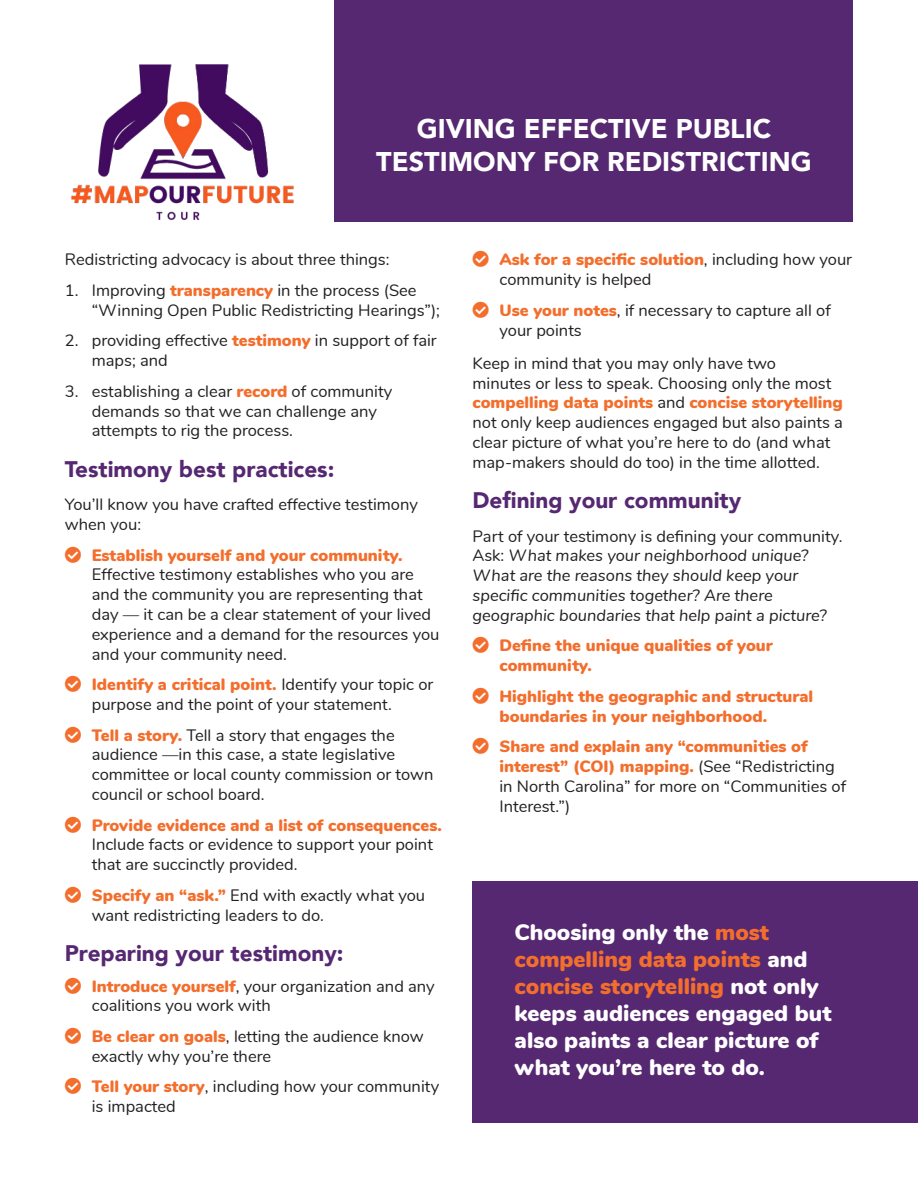
<style>
.page{position:relative;width:918px;height:1188px;background:#fff}
.page>*{position:absolute;margin:0;border:0;box-sizing:border-box;transform-origin:0 0}
.t1{font:900 27px/32.4px "Avenir";color:#fff;text-align:center}
.t2{font:900 22.5px/27px "Nunito";color:#fff}
.t3{font:900 22.5px "Avenir";color:#562871}
.t4{font:16.5px/19.8px "Nunito";color:#231f20}
.t5{font:italic 16.5px/19.8px "Nunito";color:#231f20}
.t6{font:900 16.5px/19.8px "Nunito";color:#f36e2d}
.s1{font-weight:900;color:#f36e2d}
.s2{font-style:normal}
.s3{color:#f36e2d}
</style>
<div class="page">
<img style="left:71px;top:65px;width:223px;height:155px">
<div style="left:335px;top:0;width:518px;height:222px;background:#562871"></div>
<div style="left:472px;top:881px;width:446px;height:242px;background:#562871"></div>
<p class="t1" style="left:376px;top:112px;width:437px">GIVING EFFECTIVE PUBLIC<br>TESTIMONY FOR REDISTRICTING</p>
<p class="t4" style="left:65px;top:249px;width:326px">Redistricting advocacy is about three things:</p>
<p class="t4" style="left:92px;top:279px;width:350px;text-indent:-27px">1. Improving <span class="s1">transparency</span> in the process (See “Winning Open Public Redistricting Hearings”);</p>
<p class="t4" style="left:92px;top:330px;width:346px;text-indent:-27px">2. providing effective <span class="s1">testimony</span> in support of fair maps; and</p>
<p class="t4" style="left:92px;top:380px;width:302px;text-indent:-27px">3. establishing a clear <span class="s1">record</span> of community demands so that we can challenge any attempts to rig the process.</p>
<p class="t3" style="left:65px;top:450px;width:271px">Testimony best practices:</p>
<p class="t4" style="left:65px;top:494px;width:355px">You’ll know you have crafted effective testimony when you:</p>
<p class="t4" style="left:92px;top:544px;width:349px"><span class="s1">Establish yourself and your community.<br></span>Effective testimony establishes who you are and the community you are representing that day — it can be a clear statement of your lived experience and a demand for the resources you and your community need.</p>
<p class="t4" style="left:92px;top:674px;width:343px"><span class="s1">Identify a critical point.</span> Identify your topic or purpose and the point of your statement.</p>
<p class="t4" style="left:92px;top:724px;width:343px"><span class="s1">Tell a story.</span> Tell a story that engages the audience —in this case, a state legislative committee or local county commission or town council or school board.</p>
<p class="t4" style="left:92px;top:814px;width:352px"><span class="s1">Provide evidence and a list of consequences.<br></span>Include facts or evidence to support your point that are succinctly provided.</p>
<p class="t4" style="left:92px;top:884px;width:335px"><span class="s1">Specify an “ask.”</span> End with exactly what you want redistricting leaders to do.</p>
<p class="t3" style="left:65px;top:934px;width:280px">Preparing your testimony:</p>
<p class="t4" style="left:92px;top:975px;width:344px"><span class="s1">Introduce yourself</span>, your organization and any coalitions you work with</p>
<p class="t4" style="left:92px;top:1026px;width:333px"><span class="s1">Be clear on goals</span>, letting the audience know exactly why you’re there</p>
<p class="t4" style="left:92px;top:1076px;width:349px"><span class="s1">Tell your story</span>, including how your community is impacted</p>
<p class="t4" style="left:500px;top:249px;width:354px"><span class="s1">Ask for a specific solution</span>, including how your community is helped</p>
<p class="t4" style="left:500px;top:299px;width:333px"><span class="s1">Use your notes</span>, if necessary to capture all of your points</p>
<p class="t4" style="left:472px;top:352px;width:372px">Keep in mind that you may only have two<br>minutes or less to speak. Choosing only the most <span class="s1">compelling data points</span> and <span class="s1">concise storytelling </span>not only keep audiences engaged but also paints a clear picture of what you’re here to do (and what map-makers should do too) in the time allotted.</p>
<p class="t3" style="left:472px;top:481px;width:270px">Defining your community</p>
<p class="t5" style="left:472px;top:525px;width:372px"><span class="s2">Part of your testimony is defining your community.<br>Ask:</span> What makes your neighborhood unique?<br>What are the reasons they should keep your specific communities together? Are there geographic boundaries that help paint a picture?</p>
<p class="t6" style="left:500px;top:635px;width:275px">Define the unique qualities of your community.</p>
<p class="t6" style="left:500px;top:685px;width:315px">Highlight the geographic and structural boundaries in your neighborhood.</p>
<p class="t4" style="left:500px;top:736px;width:348px"><span class="s1">Share and explain any “communities of interest” (COI) mapping.</span> (See “Redistricting in North Carolina” for more on “Communities of Interest.”)</p>
<p class="t2" style="left:515px;top:917px;width:318px">Choosing only the <span class="s3">most compelling data points</span> and <span class="s3">concise storytelling</span> not only keeps audiences engaged but also paints a clear picture of what you’re here to do.</p>
</div>
